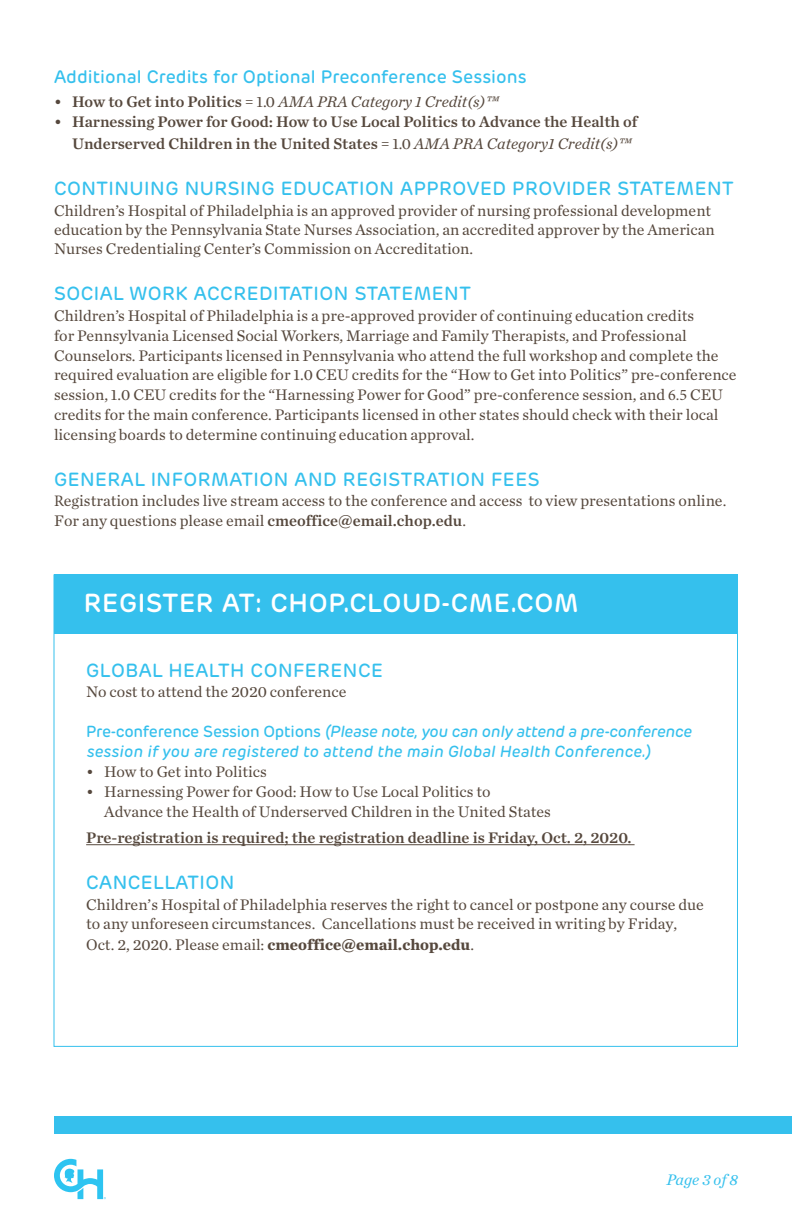
<style>
.page{position:relative;width:792px;height:1224px;background:#fff}
.page>*{position:absolute;margin:0;border:0;box-sizing:border-box;transform-origin:0 0}
.t1{font:600 26px "Rubrik New";letter-spacing:.025em;color:#fff}
.t2{font:500 19px "Rubrik New";letter-spacing:.025em;color:#35c0ed}
.t3{font:500 18px "Rubrik New";color:#35c0ed}
.t4{font:16px/19.8px "Chronicle Text G1";color:#56483d}
.t5{font:16px/22px "Chronicle Text G1 Semi";color:#56483d}
.t6{font:italic 500 16px/20px "Rubrik New";color:#35c0ed}
.t7{font:italic 16px "Chronicle Text G1";color:#56483d}
.t8{font:italic 16px "Chronicle Text G1";color:#35c0ed}
.s1{font-family:"Chronicle Text G1 Semi";font-style:normal}
.s2{font-style:normal}
.s3{font-family:"Chronicle Text G1"}
.s4{font-family:"Chronicle Text G1";font-style:italic}
.s5{font-family:"Minion Pro"}
.s6{font-family:"Chronicle Text G1 Semi"}
.s7{font-weight:700}
</style>
<div class="page">
<div style="left:54px;top:1116px;width:738px;height:18px;background:#35c0ed"></div>
<svg style="left:54px;top:1159px;width:52px;height:40px"></svg>
<div style="left:54px;top:574px;width:684px;height:59px;background:#35c0ed"></div>
<hr style="left:86px;top:844px;width:549px;height:1px;background:#56483d">
<p class="t3" style="left:54px;top:66px;width:474px">Additional Credits for Optional Preconference Sessions</p>
<p class="t7" style="left:54px;top:90px;width:446px"><span class="s1">• How to Get into Politics</span> <span class="s2">= 1.0</span> AMA PRA Category 1 Credit(s)™</p>
<p class="t5" style="left:72px;top:110px;width:567px;text-indent:-18px">• Harnessing Power for Good: How to Use Local Politics to Advance the Health of<br>Underserved Children in the United States <span class="s3">= 1.0</span> <span class="s4">AMA PRA Category1 Credit(s)™</span></p>
<p class="t2" style="left:54px;top:177px;width:681px">CONTINUING NURSING EDUCATION APPROVED PROVIDER STATEMENT</p>
<p class="t4" style="left:54px;top:200px;width:662px;line-height:19px">Children’s Hospital of Philadelphia is an approved provider of nursing professional development education by the Pennsylvania State Nurses Association, an accredited approver by the American<br>Nurses Credentialing Center’s Commission on Accreditation.</p>
<p class="t2" style="left:54px;top:282px;width:418px">SOCIAL WORK ACCREDITATION STATEMENT</p>
<p class="t4" style="left:54px;top:305px;width:684px">Children’s Hospital of Philadelphia is a pre-approved provider of continuing education credits<br>for Pennsylvania Licensed Social Workers, Marriage and Family Therapists, and Professional Counselors. Participants licensed in Pennsylvania who attend the full workshop and complete the required evaluation are eligible for 1.0 CEU credits for the “How to Get into Politics” pre-conference session, 1.0 CEU credits for the “Harnessing Power for Good” pre-conference session, and <span class="s5">6.5</span> CEU credits for the main conference. Participants licensed in other states should check with their local licensing boards to determine continuing education approval.</p>
<p class="t2" style="left:54px;top:468px;width:487px">GENERAL INFORMATION AND REGISTRATION FEES</p>
<p class="t4" style="left:54px;top:491px;width:674px"><span class="s5">R</span>egistration includes live stream access to the conference and access to view presentations online.<br>For any questions please email <span class="s6">cmeoffice@email.chop.edu</span>.</p>
<h1 class="t1" style="left:84px;top:587px;width:496px">REGISTER AT: CHOP.CLOUD-CME.COM</h1>
<p class="t2" style="left:86px;top:659px;width:298px">GLOBAL HEALTH CONFERENCE</p>
<p class="t4" style="left:86px;top:681px;width:262px">No cost to attend the 2020 conference</p>
<p class="t6" style="left:86px;top:721px;width:607px"><span class="s2">Pre-conference Session Options</span> (Please note, you can only attend a pre-conference session if you are registered to attend the main Global Health Conference.)</p>
<p class="t4" style="left:86px;top:761px;width:182px">• How to Get into Politics</p>
<p class="t4" style="left:104px;top:780px;width:448px;text-indent:-18px">• Harnessing Power for Good: How to Use Local Politics to<br>Advance the Health of Underserved Children in the United States</p>
<p class="t5" style="left:86px;top:826px;width:547px">Pre-registration is required; the registration deadline is Friday, Oct. 2, 2020.</p>
<p class="t2" style="left:86px;top:871px;width:150px">CANCELLATION</p>
<p class="t4" style="left:86px;top:894px;width:619px">Children’s Hospital of Philadelphia reserves the right to cancel or postpone any course due to any unforeseen circumstances. <span class="s5">C</span>ancellations must be received in writing by Friday,<br>Oct. 2, 2020. Please email: <span class="s7">cmeoffice@email.chop.edu</span>.</p>
<p class="t8" style="left:666px;top:1168px;width:73px">Page 3 of 8</p>
</div>
